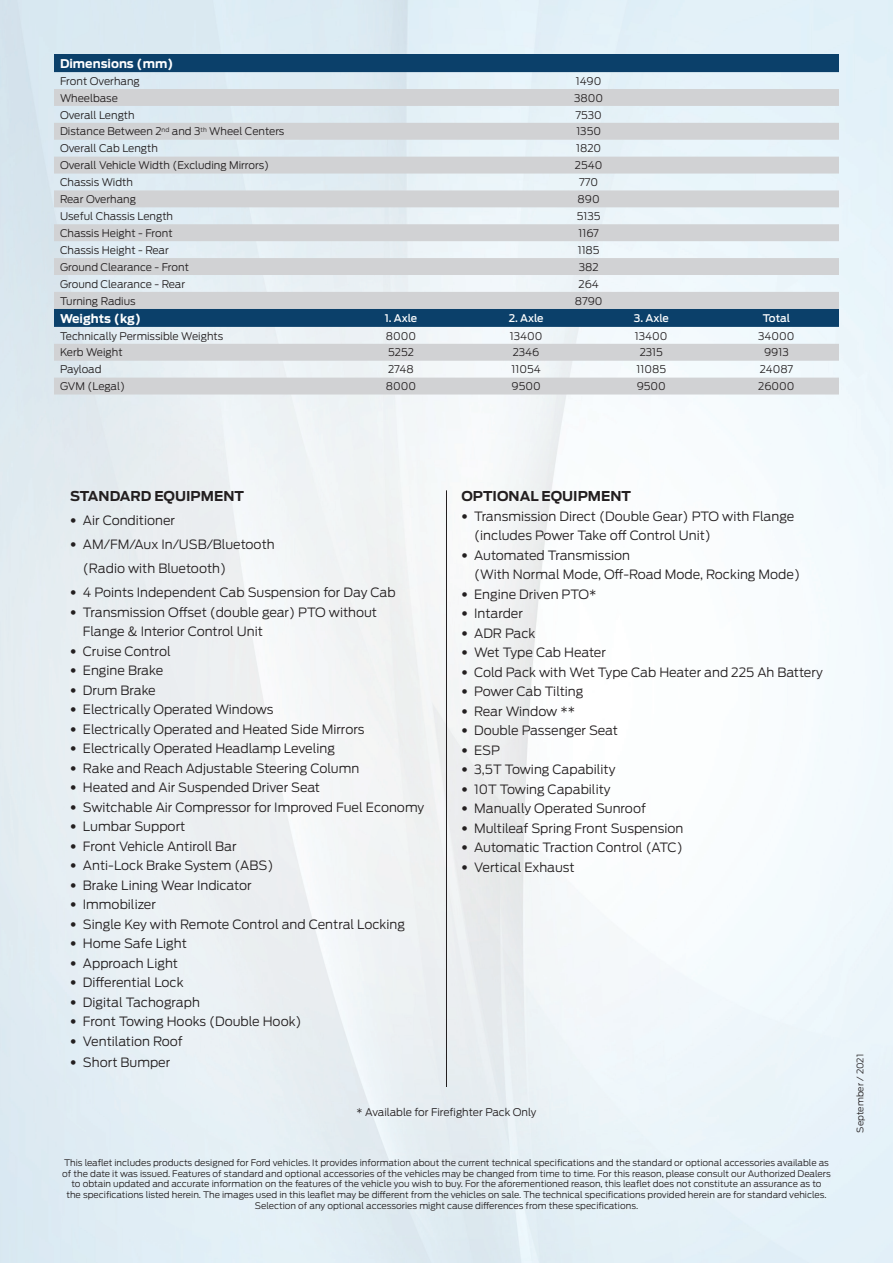
<style>
.page{position:relative;width:893px;height:1263px;background:#fff}
.page>*{position:absolute;margin:0;border:0;box-sizing:border-box;transform-origin:0 0}
.t1{font:700 13.5px "Ford Antenna";color:#231f20}
.t2{font:300 12.75px/19.5px "Ford Antenna";color:#231f20}
.t3{font:700 12px "Ford Antenna";color:#fff}
.t4{font:300 10.5px "Ford Antenna";color:#231f20}
.t5{font:500 10.5px "Ford Antenna";color:#fff}
.t6{font:300 9px/10.8px "Ford Antenna";color:#231f20;text-align:center}
.s1{font-family:"Helvetica Neue LT Std";font-stretch:condensed}
.s2{font-family:"Helvetica Neue LT Std"}
</style>
<div class="page">
<hr style="left:446px;top:490px;width:1px;height:597px;background:#231f20">
<svg style="left:54px;top:54px;width:785px;height:35px;background:#7294ad"></svg>
<svg style="left:54px;top:89px;width:785px;height:305px;background:#cfd7dd"></svg>
<p class="t3" style="left:60px;top:53px;width:115px">Dimensions (mm)</p>
<p class="t4" style="left:60px;top:72px;width:81px">Front Overhang</p>
<p class="t4" style="left:576px;top:72px;width:27px">1490</p>
<p class="t4" style="left:60px;top:89px;width:59px">Wheelbase</p>
<p class="t4" style="left:574px;top:89px;width:31px">3800</p>
<p class="t4" style="left:60px;top:106px;width:76px">Overall Length</p>
<p class="t4" style="left:575px;top:106px;width:28px">7530</p>
<p class="t4" style="left:60px;top:123px;width:226px">Distance Between 2<sup>nd</sup> and 3<sup>th</sup> Wheel Centers</p>
<p class="t4" style="left:576px;top:123px;width:26px">1350</p>
<p class="t4" style="left:60px;top:140px;width:99px">Overall Cab Length</p>
<p class="t4" style="left:576px;top:140px;width:27px">1820</p>
<p class="t4" style="left:60px;top:157px;width:211px">Overall Vehicle Width (Excluding Mirrors)</p>
<p class="t4" style="left:575px;top:157px;width:29px">2540</p>
<p class="t4" style="left:60px;top:173px;width:74px">Chassis Width</p>
<p class="t4" style="left:579px;top:173px;width:20px">770</p>
<p class="t4" style="left:60px;top:190px;width:78px">Rear Overhang</p>
<p class="t4" style="left:578px;top:190px;width:24px">890</p>
<p class="t4" style="left:60px;top:207px;width:115px">Useful Chassis Length</p>
<p class="t4" style="left:577px;top:207px;width:25px">5135</p>
<p class="t4" style="left:60px;top:224px;width:114px">Chassis Height - Front</p>
<p class="t4" style="left:578px;top:224px;width:22px">1167</p>
<p class="t4" style="left:60px;top:241px;width:110px">Chassis Height - Rear</p>
<p class="t4" style="left:578px;top:241px;width:23px">1185</p>
<p class="t4" style="left:60px;top:258px;width:130px">Ground Clearance - Front</p>
<p class="t4" style="left:579px;top:258px;width:21px">382</p>
<p class="t4" style="left:60px;top:275px;width:127px">Ground Clearance - Rear</p>
<p class="t4" style="left:578px;top:275px;width:22px">264</p>
<p class="t4" style="left:60px;top:292px;width:77px">Turning Radius</p>
<p class="t4" style="left:575px;top:292px;width:29px">8790</p>
<p class="t3" style="left:60px;top:307px;width:83px">Weights (kg)</p>
<p class="t5" style="left:385px;top:309px;width:34px">1. Axle</p>
<p class="t5" style="left:509px;top:309px;width:36px">2. Axle</p>
<p class="t5" style="left:634px;top:309px;width:37px">3. Axle</p>
<p class="t5" style="left:763px;top:309px;width:29px">Total</p>
<p class="t4" style="left:60px;top:327px;width:165px">Technically Permissible Weights</p>
<p class="t4" style="left:386px;top:327px;width:32px">8000</p>
<p class="t4" style="left:510px;top:327px;width:34px">13400</p>
<p class="t4" style="left:635px;top:327px;width:34px">13400</p>
<p class="t4" style="left:758px;top:327px;width:38px">34000</p>
<p class="t4" style="left:60px;top:344px;width:64px">Kerb Weight</p>
<p class="t4" style="left:388px;top:344px;width:27px">5252</p>
<p class="t4" style="left:513px;top:344px;width:28px">2346</p>
<p class="t4" style="left:640px;top:344px;width:25px">2315</p>
<p class="t4" style="left:764px;top:344px;width:26px">9913</p>
<p class="t4" style="left:60px;top:361px;width:43px">Payload</p>
<p class="t4" style="left:388px;top:361px;width:27px">2748</p>
<p class="t4" style="left:512px;top:361px;width:31px">11054</p>
<p class="t4" style="left:636px;top:361px;width:31px">11085</p>
<p class="t4" style="left:760px;top:361px;width:35px">24087</p>
<p class="t4" style="left:60px;top:378px;width:67px">GVM (Legal)</p>
<p class="t4" style="left:386px;top:378px;width:32px">8000</p>
<p class="t4" style="left:511px;top:378px;width:31px">9500</p>
<p class="t4" style="left:637px;top:378px;width:31px">9500</p>
<p class="t4" style="left:758px;top:378px;width:38px">26000</p>
<p class="t1" style="left:70px;top:484px;width:175px">STANDARD EQUIPMENT</p>
<p class="t2" style="left:70px;top:509px;width:107px"><span class="s1">•</span> Air Conditioner</p>
<p class="t2" style="left:83px;top:531px;width:193px;line-height:24px;text-indent:-13px"><span class="s1">•</span> AM/FM/Aux In/USB/Bluetooth (Radio with Bluetooth)</p>
<p class="t2" style="left:70px;top:581px;width:327px"><span class="s1">•</span> 4 Points Independent Cab Suspension for Day Cab</p>
<p class="t2" style="left:83px;top:601px;width:296px;text-indent:-13px"><span class="s1">•</span> Transmission Offset (double gear) PTO without<br>Flange &amp; Interior Control Unit</p>
<p class="t2" style="left:70px;top:640px;width:102px"><span class="s1">•</span> Cruise Control</p>
<p class="t2" style="left:70px;top:659px;width:95px"><span class="s1">•</span> Engine Brake</p>
<p class="t2" style="left:70px;top:679px;width:87px"><span class="s1">•</span> Drum Brake</p>
<p class="t2" style="left:70px;top:698px;width:205px"><span class="s1">•</span> Electrically Operated Windows</p>
<p class="t2" style="left:70px;top:718px;width:296px"><span class="s1">•</span> Electrically Operated and Heated Side Mirrors</p>
<p class="t2" style="left:70px;top:737px;width:266px"><span class="s1">•</span> Electrically Operated Headlamp Leveling</p>
<p class="t2" style="left:70px;top:757px;width:291px"><span class="s1">•</span> Rake and Reach Adjustable Steering Column</p>
<p class="t2" style="left:70px;top:776px;width:251px"><span class="s1">•</span> Heated and Air Suspended Driver Seat</p>
<p class="t2" style="left:70px;top:796px;width:356px"><span class="s1">•</span> Switchable Air Compressor for Improved Fuel Economy</p>
<p class="t2" style="left:70px;top:815px;width:117px"><span class="s1">•</span> Lumbar Support</p>
<p class="t2" style="left:70px;top:835px;width:168px"><span class="s1">•</span> Front Vehicle Antiroll Bar</p>
<p class="t2" style="left:70px;top:854px;width:205px"><span class="s1">•</span> Anti-Lock Brake System (ABS)</p>
<p class="t2" style="left:70px;top:874px;width:183px"><span class="s1">•</span> Brake Lining Wear Indicator</p>
<p class="t2" style="left:70px;top:893px;width:87px"><span class="s1">•</span> Immobilizer</p>
<p class="t2" style="left:70px;top:913px;width:336px"><span class="s1">•</span> Single Key with Remote Control and Central Locking</p>
<p class="t2" style="left:70px;top:932px;width:118px"><span class="s1">•</span> Home Safe Light</p>
<p class="t2" style="left:70px;top:952px;width:109px"><span class="s1">•</span> Approach Light</p>
<p class="t2" style="left:70px;top:971px;width:115px"><span class="s1">•</span> Differential Lock</p>
<p class="t2" style="left:70px;top:991px;width:131px"><span class="s1">•</span> Digital Tachograph</p>
<p class="t2" style="left:70px;top:1010px;width:233px"><span class="s1">•</span> Front Towing Hooks (Double Hook)</p>
<p class="t2" style="left:70px;top:1030px;width:114px"><span class="s1">•</span> Ventilation Roof</p>
<p class="t2" style="left:70px;top:1051px;width:102px"><span class="s1">•</span> Short Bumper</p>
<p class="t1" style="left:461px;top:484px;width:171px">OPTIONAL EQUIPMENT</p>
<p class="t2" style="left:474px;top:505px;width:322px;text-indent:-13px"><span class="s2">•</span> Transmission Direct (Double Gear) PTO with Flange (includes Power Take off Control Unit)</p>
<p class="t2" style="left:474px;top:544px;width:327px;text-indent:-13px"><span class="s2">•</span> Automated Transmission<br>(With Normal Mode, Off-Road Mode, Rocking Mode)</p>
<p class="t2" style="left:461px;top:583px;width:137px"><span class="s2">•</span> Engine Driven PTO*</p>
<p class="t2" style="left:461px;top:602px;width:63px"><span class="s2">•</span> Intarder</p>
<p class="t2" style="left:461px;top:622px;width:76px"><span class="s2">•</span> ADR Pack</p>
<p class="t2" style="left:461px;top:641px;width:146px"><span class="s2">•</span> Wet Type Cab Heater</p>
<p class="t2" style="left:461px;top:661px;width:363px"><span class="s2">•</span> Cold Pack with Wet Type Cab Heater and 225 Ah Battery</p>
<p class="t2" style="left:461px;top:680px;width:124px"><span class="s2">•</span> Power Cab Tilting</p>
<p class="t2" style="left:461px;top:700px;width:115px"><span class="s2">•</span> Rear Window **</p>
<p class="t2" style="left:461px;top:719px;width:158px"><span class="s2">•</span> Double Passenger Seat</p>
<p class="t2" style="left:461px;top:739px;width:40px"><span class="s2">•</span> ESP</p>
<p class="t2" style="left:461px;top:758px;width:156px"><span class="s2">•</span> 3,5T Towing Capability</p>
<p class="t2" style="left:461px;top:778px;width:151px"><span class="s2">•</span> 10T Towing Capability</p>
<p class="t2" style="left:461px;top:797px;width:186px"><span class="s1">•</span> Manually Operated Sunroof</p>
<p class="t2" style="left:461px;top:817px;width:224px"><span class="s1">•</span> Multileaf Spring Front Suspension</p>
<p class="t2" style="left:461px;top:836px;width:223px"><span class="s2">•</span> Automatic Traction Control (ATC)</p>
<p class="t2" style="left:461px;top:856px;width:115px"><span class="s2">•</span> Vertical Exhaust</p>
<p class="t4" style="left:356px;top:1103px;width:181px">* Available for Firefighter Pack Only</p>
<p class="t6" style="left:62px;top:1156px;width:770px">This leaflet includes products designed for Ford vehicles. It provides information about the current technical specifications and the standard or optional accessories available as of the date it was issued. Features of standard and optional accessories of the vehicles may be changed from time to time. For this reason, please consult our Authorized Dealers to obtain updated and accurate information on the features of the vehicle you wish to buy. For the aforementioned reason, this leaflet does not constitute an assurance as to<br>the specifications listed herein. The images used in this leaflet may be different from the vehicles on sale. The technical specifications provided herein are for standard vehicles.<br>Selection of any optional accessories might cause differences from these specifications.</p>
<p class="t6" style="left:854px;top:1132px;width:80px;rotate:-90deg">September / 2021</p>
</div>
